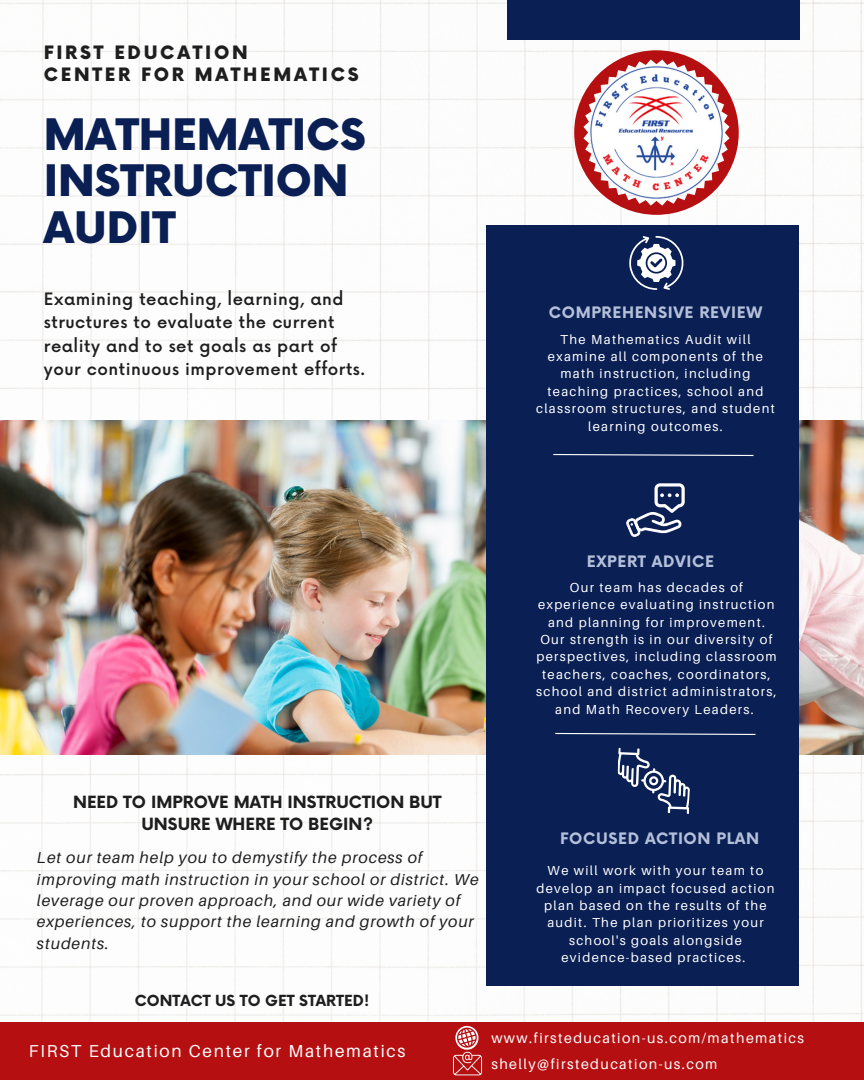
<style>
.page{position:relative;width:864px;height:1080px;background:#fff}
.page>*{position:absolute;margin:0;border:0;box-sizing:border-box;transform-origin:0 0}
.t1{font:900 42.3px/46.2px "Now";color:#0a1f54}
.t2{font:900 18px/21.3px "Now";letter-spacing:.15em;color:#1e1e1e}
.t3{font:17.25px "Aileron";letter-spacing:.1em;color:#fff}
.t4{font:500 16.65px/23.7px "Now";letter-spacing:.03em;color:#1e1e1e}
.t5{font:700 16.35px/22.5px "Now";color:#1e1e1e;text-align:center}
.t6{font:italic 15.75px/21.3px "Aileron";letter-spacing:.06em;color:#1e1e1e}
.t7{font:700 15.45px "Now";letter-spacing:.04em;color:#b4c0d9}
.t8{font:700 15px "Now";color:#1e1e1e}
.t9{font:14.25px/26.7px "Aileron";letter-spacing:.1em;color:#fff}
.t10{font:13.05px/17.4px "Aileron";letter-spacing:.1em;color:#fff;text-align:center}
</style>
<div class="page">
<img style="left:0;top:0;width:864px;height:1022px">
<img style="left:0;top:420px;width:864px;height:335px">
<div style="left:486px;top:226px;width:313px;height:760px;background:#0a1f54"></div>
<div style="left:507px;top:0;width:293px;height:39px;background:#0a1f54"></div>
<svg style="left:553px;top:454px;width:201px;height:3px"></svg>
<svg style="left:555px;top:732px;width:201px;height:3px"></svg>
<svg style="left:629px;top:236px;width:55px;height:54px"></svg>
<svg style="left:626px;top:483px;width:59px;height:54px"></svg>
<svg style="left:617px;top:747px;width:73px;height:67px"></svg>
<svg style="left:574px;top:50px;width:165px;height:165px"></svg>
<div style="left:0;top:1022px;width:864px;height:58px;background:#b60f11"></div>
<svg style="left:453px;top:1026px;width:29px;height:49px"></svg>
<h2 class="t2" style="left:44px;top:43px;width:316px">FIRST EDUCATION<br>CENTER FOR MATHEMATICS</h2>
<h1 class="t1" style="left:44px;top:115px;width:323px">MATHEMATICS<br>INSTRUCTION<br>AUDIT</h1>
<p class="t4" style="left:44px;top:288px;width:323px">Examining teaching, learning, and structures to evaluate the current reality and to set goals as part of your continuous improvement efforts.</p>
<p class="t7" style="left:549px;top:304px;width:215px">COMPREHENSIVE REVIEW</p>
<p class="t10" style="left:536px;top:330px;width:240px">The Mathematics Audit will examine all components of the math instruction, including teaching practices, school and classroom structures, and student learning outcomes.</p>
<p class="t7" style="left:587px;top:553px;width:129px">EXPERT ADVICE</p>
<p class="t10" style="left:536px;top:578px;width:242px">Our team has decades of experience evaluating instruction and planning for improvement.<br>Our strength is in our diversity of perspectives, including classroom teachers, coaches, coordinators, school and district administrators, and Math Recovery Leaders.</p>
<p class="t5" style="left:73px;top:792px;width:370px">NEED TO IMPROVE MATH INSTRUCTION BUT<br>UNSURE WHERE TO BEGIN?</p>
<p class="t6" style="left:37px;top:847px;width:443px">Let our team help you to demystify the process of improving math instruction in your school or district. We leverage our proven approach, and our wide variety of experiences, to support the learning and growth of your students.</p>
<p class="t8" style="left:135px;top:993px;width:236px">CONTACT US TO GET STARTED!</p>
<h3 class="t3" style="left:29px;top:1040px;width:378px">FIRST Education Center for Mathematics</h3>
<p class="t7" style="left:560px;top:830px;width:201px">FOCUSED ACTION PLAN</p>
<p class="t10" style="left:536px;top:862px;width:240px">We will work with your team to develop an impact focused action plan based on the results of the audit. The plan prioritizes your school's goals alongside evidence-based practices.</p>
<p class="t9" style="left:491px;top:1024px;width:314px">www.firsteducation-us.com/mathematics shelly@firsteducation-us.com</p>
</div>
